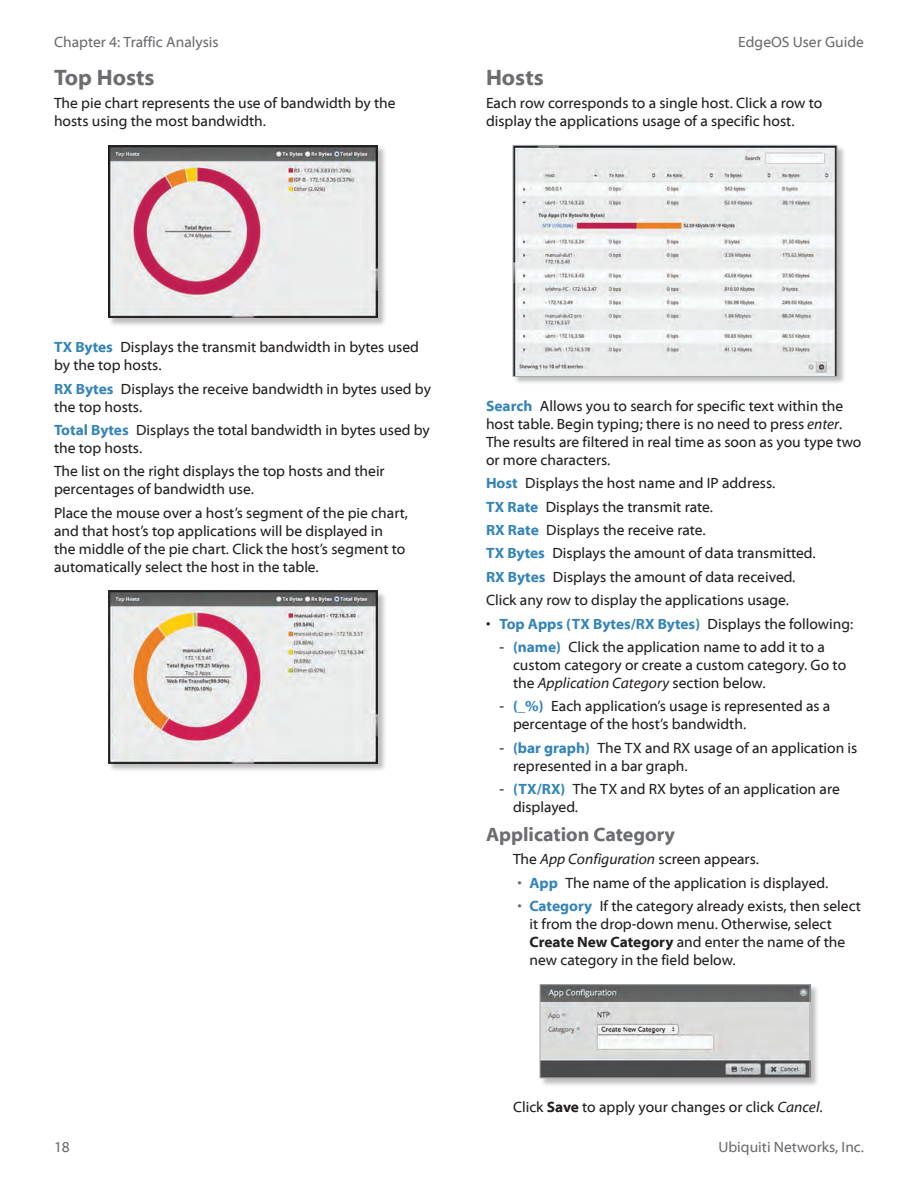
<style>
.page{position:relative;width:918px;height:1188px;background:#fff}
.page>*{position:absolute;margin:0;border:0;box-sizing:border-box;transform-origin:0 0}
.t1{font:700 22.5px "Myriad Web Pro";color:#6c6d70}
.t2{font:700 19.5px "Myriad Web Pro";color:#6c6d70}
.t3{font:15px/18px "Myriad Web Pro";color:#231f20}
.t4{font:15px "Myriad Web Pro";color:#6c6d70}
.t5{font:700 15px "Myriad Web Pro";color:#3484ba}
.s1{font-weight:700;color:#3484ba}
.s2{font-style:italic}
.s3{font-weight:400;color:#231f20}
.s4{color:#6c6d70}
.s5{font-weight:700}
</style>
<div class="page">
<div style="left:108px;top:145px;width:279px;height:182px;background:#231f20;opacity:.3"></div>
<img style="left:108px;top:145px;width:270px;height:173px">
<div style="left:108px;top:591px;width:279px;height:182px;background:#231f20;opacity:.3"></div>
<img style="left:108px;top:591px;width:270px;height:173px">
<div style="left:513px;top:145px;width:333px;height:241px;background:#231f20;opacity:.3"></div>
<img style="left:515px;top:147px;width:320px;height:228px">
<div style="left:513px;top:145px;width:324px;height:232px;border:1px solid #a8a9ad"></div>
<div style="left:540px;top:984px;width:279px;height:103px;background:#231f20;opacity:.3"></div>
<img style="left:542px;top:986px;width:266px;height:90px">
<div style="left:540px;top:984px;width:270px;height:94px;border:1px solid #a8a9ad"></div>
<p class="t4" style="left:54px;top:33px;width:166px">Chapter 4: Traffic Analysis</p>
<h1 class="t1" style="left:54px;top:65px;width:102px">Top Hosts</h1>
<p class="t3" style="left:54px;top:94px;width:343px">The pie chart represents the use of bandwidth by the hosts using the most bandwidth.</p>
<p class="t4" style="left:738px;top:33px;width:127px">EdgeOS User Guide</p>
<h1 class="t1" style="left:486px;top:65px;width:59px">Hosts</h1>
<p class="t3" style="left:486px;top:94px;width:338px">Each row corresponds to a single host. Click a row to display the applications usage of a specific host.</p>
<p class="t3" style="left:54px;top:339px;width:367px"><span class="s1">TX Bytes</span> Displays the transmit bandwidth in bytes used by the top hosts.</p>
<p class="t3" style="left:54px;top:380px;width:379px"><span class="s1">RX Bytes</span> Displays the receive bandwidth in bytes used by the top hosts.</p>
<p class="t3" style="left:54px;top:421px;width:377px"><span class="s1">Total Bytes</span> Displays the total bandwidth in bytes used by the top hosts.</p>
<p class="t3" style="left:54px;top:463px;width:332px">The list on the right displays the top hosts and their percentages of bandwidth use.</p>
<p class="t3" style="left:54px;top:504px;width:356px">Place the mouse over a host’s segment of the pie chart, and that host’s top applications will be displayed in the middle of the pie chart. Click the host’s segment to automatically select the host in the table.</p>
<p class="t4" style="left:54px;top:1139px;width:17px">18</p>
<p class="t3" style="left:486px;top:397px;width:377px"><span class="s1">Search</span> Allows you to search for specific text within the host table. Begin typing; there is no need to press <span class="s2">enter</span>.<br>The results are filtered in real time as soon as you type two or more characters.</p>
<p class="t3" style="left:486px;top:472px;width:331px;line-height:23.4px"><span class="s1">Host</span> Displays the host name and IP address.<br><span class="s1">TX Rate</span> Displays the transmit rate.<br><span class="s1">RX Rate</span> Displays the receive rate.<br><span class="s1">TX Bytes</span> Displays the amount of data transmitted.<br><span class="s1">RX Bytes</span> Displays the amount of data received.<br>Click any row to display the applications usage.</p>
<p class="t5" style="left:486px;top:615px;width:369px"><span class="s3">•</span> Top Apps (TX Bytes/RX Bytes) <span class="s3">Displays the following:</span></p>
<p class="t3" style="left:513px;top:638px;width:335px;text-indent:-14px">- <span class="s1">(name)</span> Click the application name to add it to a custom category or create a custom category. Go to the <span class="s2">Application Category</span> section below.</p>
<p class="t3" style="left:513px;top:698px;width:319px;text-indent:-14px">- <span class="s1">(_%)</span> Each application’s usage is represented as a percentage of the host’s bandwidth.</p>
<p class="t3" style="left:513px;top:739px;width:346px;text-indent:-14px">- <span class="s1">(bar graph)</span> The TX and RX usage of an application is represented in a bar graph.</p>
<p class="t3" style="left:513px;top:781px;width:328px;text-indent:-14px">- <span class="s1">(TX/RX)</span> The TX and RX bytes of an application are displayed.</p>
<h2 class="t2" style="left:486px;top:824px;width:191px">Application Category</h2>
<p class="t3" style="left:513px;top:851px;width:247px">The <span class="s2">App Configuration</span> screen appears.</p>
<p class="t3" style="left:517px;top:874px;width:312px"><span class="s4">•</span> <span class="s1">App</span> The name of the application is displayed.</p>
<p class="t3" style="left:529px;top:898px;width:333px;text-indent:-12px"><span class="s4">•</span> <span class="s1">Category</span> If the category already exists, then select it from the drop-down menu. Otherwise, select <span class="s5">Create New Category</span> and enter the name of the new category in the field below.</p>
<p class="t3" style="left:513px;top:1099px;width:311px">Click <span class="s5">Save</span> to apply your changes or click <span class="s2">Cancel</span>.</p>
<p class="t4" style="left:718px;top:1139px;width:147px">Ubiquiti Networks, Inc.</p>
</div>
